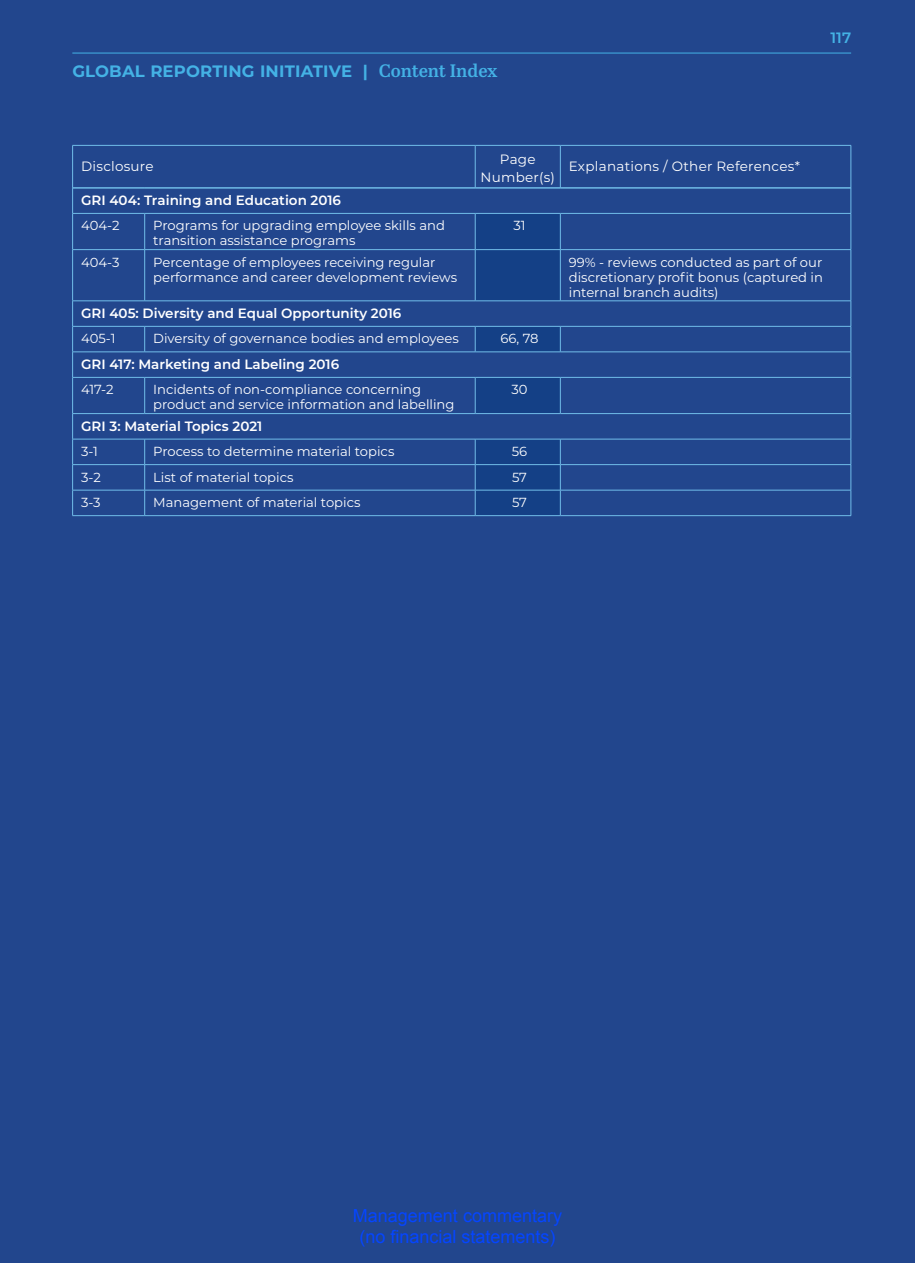
<style>
.page{position:relative;width:915px;height:1263px;background:#fff}
.page>*{position:absolute;margin:0;border:0;box-sizing:border-box;transform-origin:0 0}
.t1{font:18px/21.6px "Arial";color:#0545ff;text-align:center}
.t2{font:700 16.5px "Montserrat";letter-spacing:.01em;color:#44b2e5}
.t3{font:600 15px "Montserrat";color:#44b2e5}
.t4{font:600 13.5px "Montserrat";color:#fff}
.t5{font:13.5px/18px "Montserrat";letter-spacing:.02em;color:#fff;text-align:center}
.t6{font:13.2px/15px "Montserrat";color:#fff}
.s1{font-family:"Abril Text";font-weight:600;font-size:18px}
</style>
<div class="page">
<div style="left:0;top:0;width:914px;height:1263px;background:#22468d"></div>
<svg style="left:72px;top:189px;width:1px;height:24px"></svg>
<svg style="left:850px;top:188px;width:1px;height:25px"></svg>
<hr style="left:72px;top:214px;width:1px;height:35px;background:#71bde9">
<hr style="left:144px;top:214px;width:1px;height:35px;background:#71bde9">
<hr style="left:850px;top:214px;width:1px;height:35px;background:#71bde9">
<hr style="left:72px;top:250px;width:1px;height:51px;background:#71bde9">
<hr style="left:144px;top:250px;width:1px;height:51px;background:#71bde9">
<hr style="left:850px;top:250px;width:1px;height:51px;background:#71bde9">
<svg style="left:144px;top:327px;width:1px;height:25px"></svg>
<svg style="left:72px;top:302px;width:1px;height:75px"></svg>
<svg style="left:850px;top:301px;width:1px;height:76px"></svg>
<hr style="left:72px;top:378px;width:1px;height:35px;background:#71bde9">
<hr style="left:144px;top:378px;width:1px;height:35px;background:#71bde9">
<hr style="left:850px;top:378px;width:1px;height:35px;background:#71bde9">
<svg style="left:72px;top:414px;width:1px;height:101px"></svg>
<svg style="left:144px;top:440px;width:1px;height:75px"></svg>
<svg style="left:475px;top:214px;width:86px;height:301px"></svg>
<svg style="left:850px;top:414px;width:1px;height:101px"></svg>
<hr style="left:72px;top:213px;width:73px;height:1px;background:#71bde9">
<hr style="left:145px;top:213px;width:330px;height:1px;background:#71bde9">
<hr style="left:475px;top:213px;width:85px;height:1px;background:#71bde9">
<hr style="left:560px;top:213px;width:290px;height:1px;background:#71bde9">
<hr style="left:72px;top:249px;width:73px;height:1px;background:#71bde9">
<hr style="left:145px;top:249px;width:330px;height:1px;background:#71bde9">
<hr style="left:475px;top:249px;width:85px;height:1px;background:#71bde9">
<hr style="left:560px;top:249px;width:290px;height:1px;background:#71bde9">
<hr style="left:72px;top:301px;width:73px;height:1px;background:#71bde9">
<hr style="left:145px;top:301px;width:330px;height:1px;background:#71bde9">
<hr style="left:475px;top:301px;width:85px;height:1px;background:#71bde9">
<hr style="left:560px;top:301px;width:290px;height:1px;background:#71bde9">
<hr style="left:72px;top:326px;width:73px;height:1px;background:#71bde9">
<hr style="left:145px;top:326px;width:330px;height:1px;background:#71bde9">
<hr style="left:475px;top:326px;width:85px;height:1px;background:#71bde9">
<hr style="left:560px;top:326px;width:290px;height:1px;background:#71bde9">
<hr style="left:72px;top:352px;width:73px;height:1px;background:#71bde9">
<hr style="left:145px;top:352px;width:330px;height:1px;background:#71bde9">
<hr style="left:475px;top:352px;width:85px;height:1px;background:#71bde9">
<hr style="left:560px;top:352px;width:290px;height:1px;background:#71bde9">
<hr style="left:72px;top:377px;width:73px;height:1px;background:#71bde9">
<hr style="left:145px;top:377px;width:330px;height:1px;background:#71bde9">
<hr style="left:475px;top:377px;width:85px;height:1px;background:#71bde9">
<hr style="left:560px;top:377px;width:290px;height:1px;background:#71bde9">
<hr style="left:72px;top:413px;width:73px;height:1px;background:#71bde9">
<hr style="left:145px;top:413px;width:330px;height:1px;background:#71bde9">
<hr style="left:475px;top:413px;width:85px;height:1px;background:#71bde9">
<hr style="left:560px;top:413px;width:290px;height:1px;background:#71bde9">
<hr style="left:72px;top:439px;width:73px;height:1px;background:#71bde9">
<hr style="left:145px;top:439px;width:330px;height:1px;background:#71bde9">
<hr style="left:475px;top:439px;width:85px;height:1px;background:#71bde9">
<hr style="left:560px;top:439px;width:290px;height:1px;background:#71bde9">
<hr style="left:72px;top:464px;width:73px;height:1px;background:#71bde9">
<hr style="left:145px;top:464px;width:330px;height:1px;background:#71bde9">
<hr style="left:475px;top:464px;width:85px;height:1px;background:#71bde9">
<hr style="left:560px;top:464px;width:290px;height:1px;background:#71bde9">
<hr style="left:72px;top:490px;width:73px;height:1px;background:#71bde9">
<hr style="left:145px;top:490px;width:330px;height:1px;background:#71bde9">
<hr style="left:475px;top:490px;width:85px;height:1px;background:#71bde9">
<hr style="left:560px;top:490px;width:290px;height:1px;background:#71bde9">
<hr style="left:72px;top:515px;width:73px;height:1px;background:#71bde9">
<hr style="left:145px;top:515px;width:330px;height:1px;background:#71bde9">
<hr style="left:475px;top:515px;width:85px;height:1px;background:#71bde9">
<hr style="left:560px;top:515px;width:290px;height:1px;background:#71bde9">
<hr style="left:72px;top:145px;width:403px;height:1px;background:#71bde9">
<hr style="left:72px;top:146px;width:1px;height:42px;background:#71bde9">
<hr style="left:560px;top:145px;width:290px;height:1px;background:#71bde9">
<hr style="left:850px;top:146px;width:1px;height:42px;background:#71bde9">
<hr style="left:72px;top:188px;width:403px;height:1px;background:#71bde9">
<hr style="left:560px;top:188px;width:290px;height:1px;background:#71bde9">
<hr style="left:475px;top:145px;width:85px;height:1px;background:#71bde9">
<hr style="left:475px;top:146px;width:1px;height:42px;background:#71bde9">
<hr style="left:560px;top:146px;width:1px;height:42px;background:#71bde9">
<hr style="left:475px;top:188px;width:85px;height:1px;background:#71bde9">
<hr style="left:72px;top:53px;width:778px;height:1px;background:#44b2e5">
<p class="t2" style="left:72px;top:59px;width:426px">GLOBAL REPORTING INITIATIVE | <span class="s1">Content Index</span></p>
<p class="t3" style="left:830px;top:27px;width:22px">117</p>
<p class="t5" style="left:81px;top:157px;width:74px">Disclosure</p>
<p class="t5" style="left:480px;top:150px;width:76px">Page<br>Number(s)</p>
<p class="t5" style="left:568px;top:157px;width:232px">Explanations / Other References*</p>
<p class="t4" style="left:81px;top:191px;width:261px">GRI 404: Training and Education 2016</p>
<p class="t6" style="left:81px;top:218px;width:40px">404-2</p>
<p class="t6" style="left:153px;top:218px;width:293px">Programs for upgrading employee skills and transition assistance programs</p>
<p class="t6" style="left:513px;top:218px;width:14px">31</p>
<p class="t6" style="left:81px;top:254px;width:40px">404-3</p>
<p class="t6" style="left:153px;top:254px;width:305px">Percentage of employees receiving regular performance and career development reviews</p>
<p class="t6" style="left:568px;top:254px;width:255px;text-align:justify">99% - reviews conducted as part of our discretionary profit bonus (captured in internal branch audits)</p>
<p class="t4" style="left:81px;top:304px;width:321px">GRI 405: Diversity and Equal Opportunity 2016</p>
<p class="t6" style="left:81px;top:331px;width:36px">405-1</p>
<p class="t6" style="left:153px;top:331px;width:307px">Diversity of governance bodies and employees</p>
<p class="t6" style="left:500px;top:331px;width:40px">66, 78</p>
<p class="t4" style="left:81px;top:355px;width:259px">GRI 417: Marketing and Labeling 2016</p>
<p class="t6" style="left:81px;top:382px;width:34px">417-2</p>
<p class="t6" style="left:153px;top:382px;width:303px">Incidents of non-compliance concerning product and service information and labelling</p>
<p class="t6" style="left:511px;top:382px;width:18px">30</p>
<p class="t4" style="left:81px;top:416px;width:183px">GRI 3: Material Topics 2021</p>
<p class="t6" style="left:81px;top:443px;width:18px">3-1</p>
<p class="t6" style="left:153px;top:443px;width:243px">Process to determine material topics</p>
<p class="t6" style="left:511px;top:443px;width:17px">56</p>
<p class="t6" style="left:81px;top:469px;width:21px">3-2</p>
<p class="t6" style="left:153px;top:469px;width:142px">List of material topics</p>
<p class="t6" style="left:512px;top:469px;width:16px">57</p>
<p class="t6" style="left:81px;top:494px;width:21px">3-3</p>
<p class="t6" style="left:153px;top:494px;width:209px">Management of material topics</p>
<p class="t6" style="left:512px;top:494px;width:16px">57</p>
<h1 class="t1" style="left:353px;top:1205px;width:211px">Management commentary (no financial statements)</h1>
</div>
